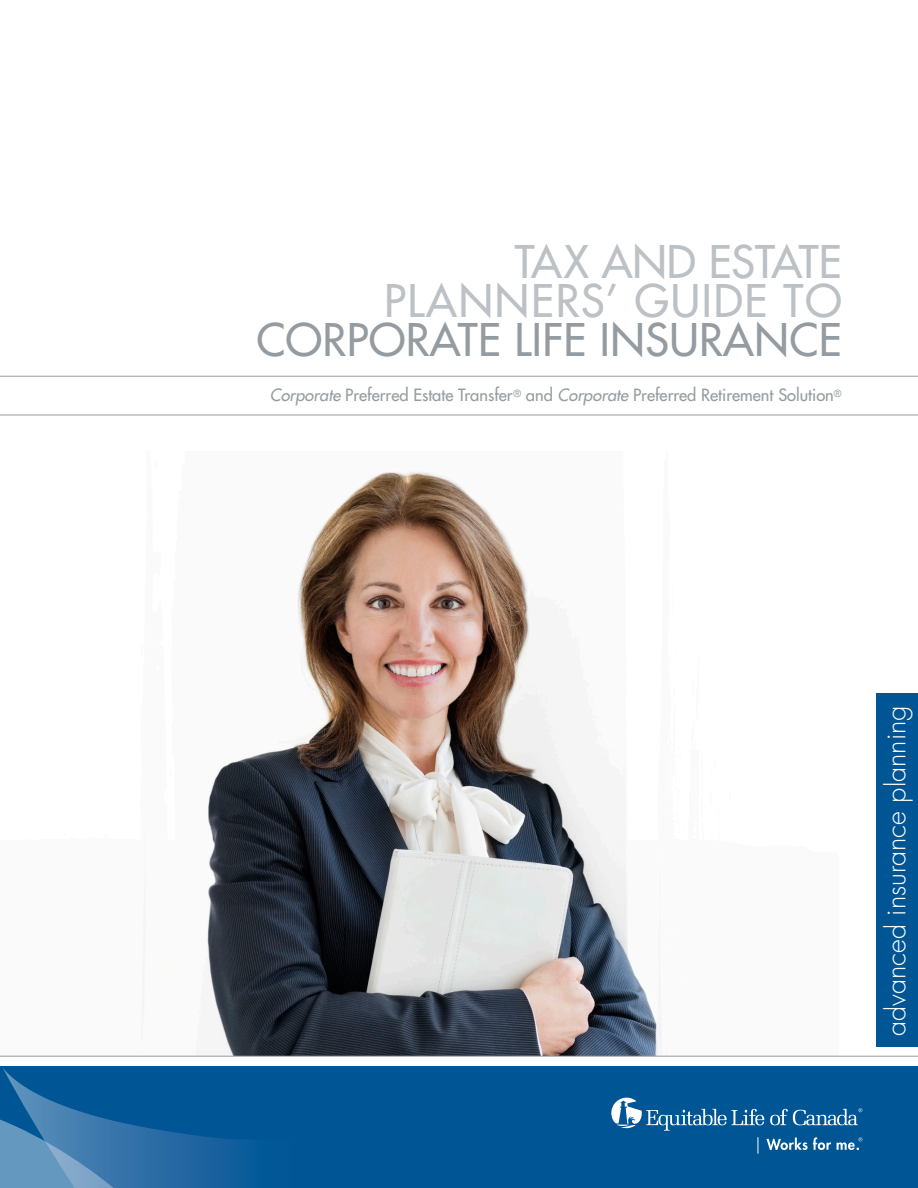
<style>
.page{position:relative;width:918px;height:1188px;background:#fff}
.page>*{position:absolute;margin:0;border:0;box-sizing:border-box;transform-origin:0 0}
.t1{font:500 43.8px/39px "Futura Std";letter-spacing:.04em;color:#bcc1c6;text-align:right}
.t2{font:500 43.8px "Futura Std";letter-spacing:.01em;color:#959ca1}
.t3{font:300 27px "Futura Std";color:#fff}
.t4{font:500 16.5px "Futura Std";color:#959ca1}
.s1{font-style:italic}
</style>
<div class="page">
<img style="left:320px;top:471px;width:518px;height:585px">
<hr style="left:0;top:376px;width:918px;height:1px;background:#959ca1">
<hr style="left:0;top:415px;width:918px;height:1px;background:#959ca1">
<hr style="left:0;top:1056px;width:918px;height:1px;background:#959ca1">
<div style="left:0;top:1066px;width:918px;height:122px;background:#005595"></div>
<svg style="left:0;top:375px;width:320px;height:813px"></svg>
<svg style="left:767px;top:1137px;width:64px;height:13px"></svg>
<svg style="left:837px;top:1138px;width:25px;height:12px"></svg>
<svg style="left:611px;top:1097px;width:153px;height:34px"></svg>
<svg style="left:770px;top:1108px;width:92px;height:17px"></svg>
<svg style="left:758px;top:1137px;width:1px;height:17px"></svg>
<div style="left:876px;top:693px;width:42px;height:353px;background:#005595"></div>
<h1 class="t1" style="left:384px;top:243px;width:459px">TAX AND ESTATE<br>PLANNERS’ GUIDE TO</h1>
<h1 class="t2" style="left:257px;top:313px;width:587px">CORPORATE LIFE INSURANCE</h1>
<p class="t4" style="left:270px;top:385px;width:573px"><span class="s1">Corporate</span> Preferred Estate Transfer<sup>®</sup> and <span class="s1">Corporate</span> Preferred Retirement Solution<sup>®</sup></p>
<h2 class="t3" style="left:879px;top:1036px;width:332px;rotate:-90deg">advanced insurance planning</h2>
</div>
